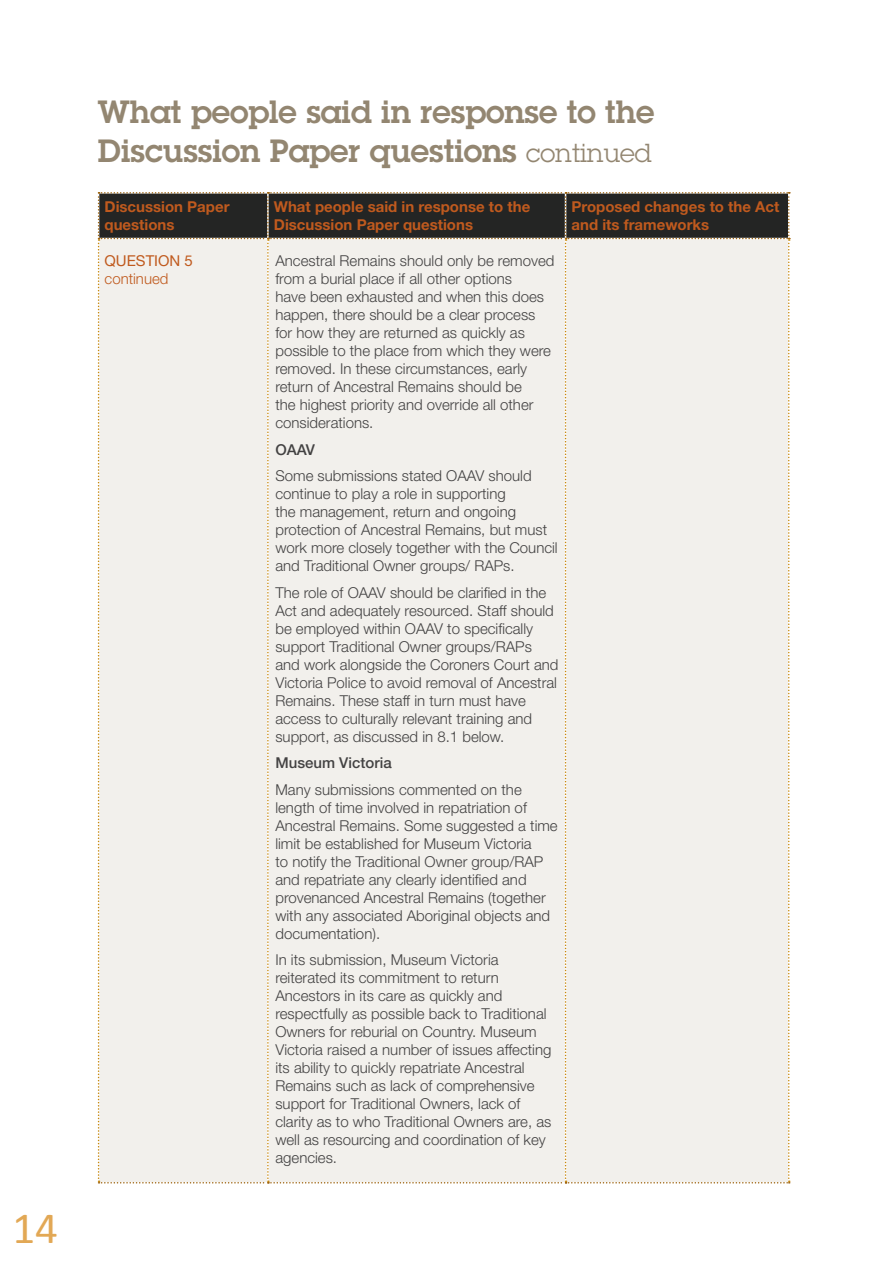
<style>
.page{position:relative;width:893px;height:1263px;background:#fff}
.page>*{position:absolute;margin:0;border:0;box-sizing:border-box;transform-origin:0 0}
.t1{font:45px "Calibri";color:#e2a855}
.t2{font:600 31.5px/39px "Lubalin Graph";color:#938671}
.t3{font:300 15px/18px "Helvetica Neue LT Std";color:#434242}
.t4{font:700 15px/18px "Helvetica Neue LT Std";color:#c05a1e}
.t5{font:500 15px "Helvetica Neue LT Std";color:#434242}
.t6{font:15px "Helvetica Neue LT Std";color:#c05a1e}
.t7{font:300 15px "Helvetica Neue LT Std";color:#c05a1e}
.s1{font-weight:400;font-size:25.5px}
</style>
<div class="page">
<div style="left:98px;top:192px;width:692px;height:991px;background:#f2f0ec"></div>
<h1 class="t1" style="left:12px;top:1200px;width:47px">14</h1>
<h2 class="t2" style="left:98px;top:91px;width:558px">What people said in response to the<br>Discussion Paper questions <span class="s1">continued</span></h2>
<p class="t4" style="left:105px;top:197px;width:126px">Discussion Paper questions</p>
<p class="t4" style="left:274px;top:197px;width:258px">What people said in response to the<br>Discussion Paper questions</p>
<p class="t4" style="left:572px;top:197px;width:209px">Proposed changes to the Act and its frameworks</p>
<p class="t6" style="left:105px;top:252px;width:90px">QUESTION 5</p>
<p class="t7" style="left:105px;top:270px;width:65px">continued</p>
<p class="t3" style="left:275px;top:252px;width:280px">Ancestral Remains should only be removed from a burial place if all other options<br>have been exhausted and when this does happen, there should be a clear process for how they are returned as quickly as possible to the place from which they were removed. In these circumstances, early return of Ancestral Remains should be<br>the highest priority and override all other considerations.</p>
<p class="t5" style="left:275px;top:440px;width:41px">OAAV</p>
<p class="t3" style="left:275px;top:467px;width:284px">Some submissions stated OAAV should continue to play a role in supporting<br>the management, return and ongoing protection of Ancestral Remains, but must work more closely together with the Council and Traditional Owner groups/ RAPs.</p>
<p class="t3" style="left:275px;top:583px;width:285px">The role of OAAV should be clarified in the Act and adequately resourced. Staff should be employed within OAAV to specifically support Traditional Owner groups/RAPs and work alongside the Coroners Court and Victoria Police to avoid removal of Ancestral Remains. These staff in turn must have access to culturally relevant training and support, as discussed in 8.1 below.</p>
<p class="t5" style="left:275px;top:754px;width:118px">Museum Victoria</p>
<p class="t3" style="left:275px;top:780px;width:284px">Many submissions commented on the length of time involved in repatriation of Ancestral Remains. Some suggested a time limit be established for Museum Victoria<br>to notify the Traditional Owner group/RAP and repatriate any clearly identified and provenanced Ancestral Remains (together with any associated Aboriginal objects and documentation).</p>
<p class="t3" style="left:275px;top:951px;width:277px">In its submission, Museum Victoria reiterated its commitment to return Ancestors in its care as quickly and respectfully as possible back to Traditional Owners for reburial on Country. Museum Victoria raised a number of issues affecting its ability to quickly repatriate Ancestral Remains such as lack of comprehensive support for Traditional Owners, lack of clarity as to who Traditional Owners are, as well as resourcing and coordination of key agencies.</p>
</div>
